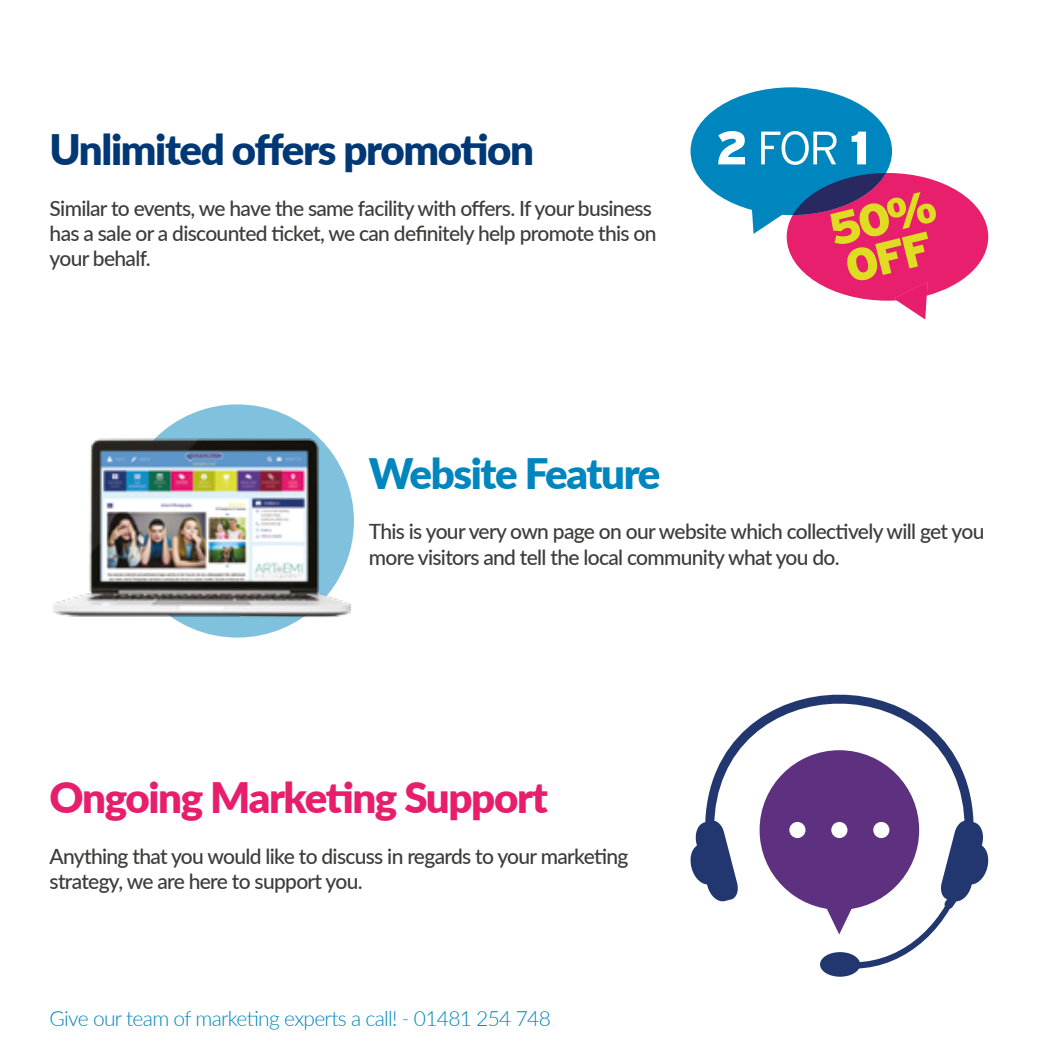
<style>
.page{position:relative;width:1042px;height:1042px;background:#fff}
.page>*{position:absolute;margin:0;border:0;box-sizing:border-box;transform-origin:0 0}
.t1{font:900 42px "Lato";letter-spacing:-.035em;color:#003875}
.t2{font:900 42px "Lato";letter-spacing:-.035em;color:#e71e6c}
.t3{font:900 42px "Lato";letter-spacing:-.035em;color:#0086be}
.t4{font:500 21px/25.2px "Lato";letter-spacing:-.035em;color:#3c3c3b}
.t5{font:300 21px "Lato";letter-spacing:-.035em;color:#0086be}
</style>
<div class="page">
<div style="left:121px;top:404px;width:233px;height:233px;background:#80c2de;border-radius:50%"></div>
<img style="left:53px;top:437px;width:298px;height:182px">
<div style="left:690px;top:87px;width:202px;height:128px;background:#0086be;border-radius:50%"></div>
<svg style="left:718px;top:131px;width:27px;height:33px"></svg>
<svg style="left:761px;top:131px;width:75px;height:34px"></svg>
<svg style="left:851px;top:132px;width:15px;height:32px"></svg>
<svg style="left:751px;top:173px;width:237px;height:146px"></svg>
<div style="left:820px;top:952px;width:40px;height:24px;background:#223770;border-radius:50%"></div>
<svg style="left:690px;top:694px;width:298px;height:278px"></svg>
<h1 class="t1" style="left:50px;top:118px;width:486px">Unlimited offers promotion</h1>
<p class="t4" style="left:50px;top:195px;width:608px">Similar to events, we have the same facility with offers. If your business has a sale or a discounted ticket, we can definitely help promote this on your behalf.</p>
<h1 class="t3" style="left:369px;top:442px;width:293px">Website Feature</h1>
<p class="t4" style="left:369px;top:518px;width:617px">This is your very own page on our website which collectively will get you more visitors and tell the local community what you do.</p>
<h1 class="t2" style="left:50px;top:766px;width:500px">Ongoing Marketing Support</h1>
<p class="t4" style="left:50px;top:843px;width:580px">Anything that you would like to discuss in regards to your marketing strategy, we are here to support you.</p>
<p class="t5" style="left:50px;top:1003px;width:503px">Give our team of marketing experts a call! - 01481 254 748</p>
</div>
